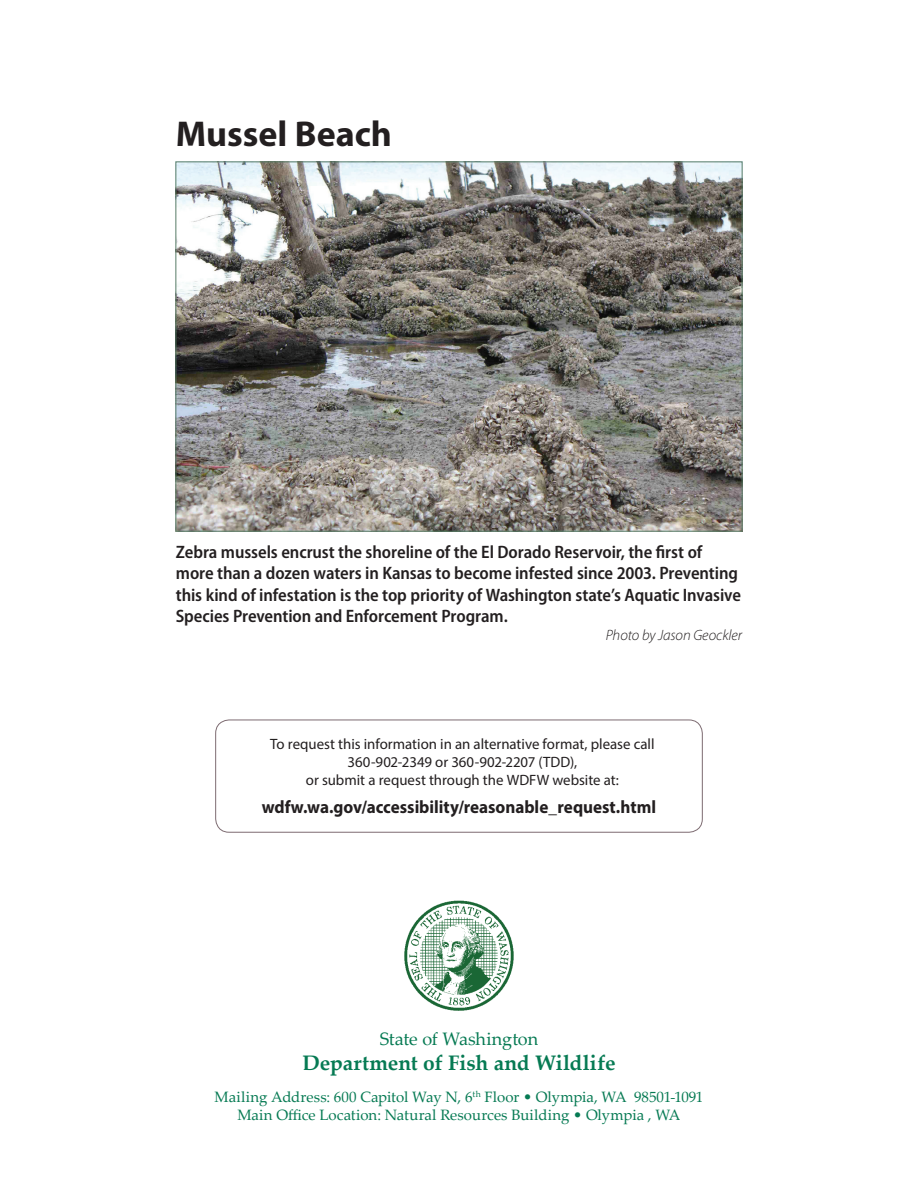
<style>
.page{position:relative;width:918px;height:1188px;background:#fff}
.page>*{position:absolute;margin:0;border:0;box-sizing:border-box;transform-origin:0 0}
.t1{font:700 36px "Myriad Pro";color:#231f20}
.t2{font:700 21px "Palatino Linotype";letter-spacing:-.005em;color:#067a53}
.t3{font:600 semi-condensed 18px/21.6px "Myriad Pro";letter-spacing:-.005em;color:#231f20}
.t4{font:700 18px "Myriad Pro";color:#231f20;scale:.95 1}
.t5{font:18px "Palatino Linotype";letter-spacing:-.01em;color:#067a53}
.t6{font:15px/18px "Myriad Pro";color:#231f20;text-align:center}
.t7{font:15px/18px "Palatino Linotype";color:#067a53;text-align:center}
.t8{font:italic 300 15px "Myriad Pro";letter-spacing:-.005em;color:#231f20}
</style>
<div class="page">
<img style="left:177px;top:163px;width:564px;height:367px">
<div style="left:215px;top:720px;width:488px;height:113px;border:1px solid #7d6b71;border-radius:14px"></div>
<img style="left:405px;top:901px;width:108px;height:109px">
<h1 class="t1" style="left:176px;top:110px;width:218px">Mussel Beach</h1>
<p class="t3" style="left:176px;top:541px;width:567px">Zebra mussels encrust the shoreline of the El Dorado Reservoir, the first of more than a dozen waters in Kansas to become infested since 2003. Preventing this kind of infestation is the top priority of Washington state’s Aquatic Invasive Species Prevention and Enforcement Program.</p>
<p class="t8" style="left:606px;top:626px;width:138px">Photo by Jason Geockler</p>
<p class="t6" style="left:270px;top:735px;width:386px">To request this information in an alternative format, please call<br>360-902-2349 or 360-902-2207 (TDD),<br>or submit a request through the WDFW website at:</p>
<p class="t4" style="left:262px;top:796px;width:417px">wdfw.wa.gov/accessibility/reasonable_request.html</p>
<p class="t5" style="left:380px;top:1026px;width:160px">State of Washington</p>
<p class="t2" style="left:302px;top:1048px;width:315px">Department of Fish and Wildlife</p>
<p class="t7" style="left:215px;top:1087px;width:490px">Mailing Address: 600 Capitol Way N, 6<sup>th</sup> Floor • Olympia, WA 98501-1091<br>Main Office Location: Natural Resources Building • Olympia , WA</p>
</div>
